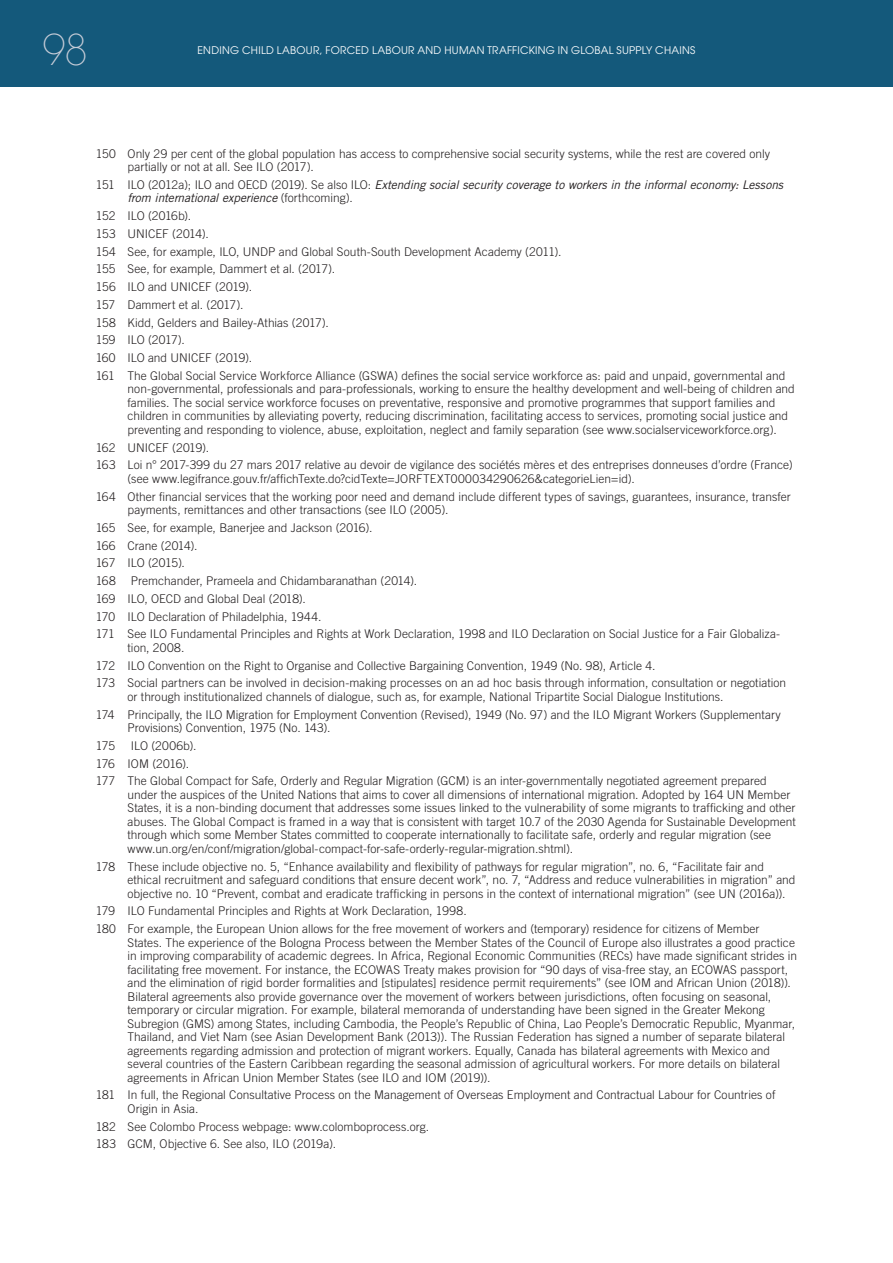
<style>
.page{position:relative;width:893px;height:1263px;background:#fff}
.page>*{position:absolute;margin:0;border:0;box-sizing:border-box;transform-origin:0 0}
.t1{font:200 42px "Avant Garde";color:#c7cdd8}
.note_bas_de_page{font:300 12px/13.5px "Trade Gothic LT Std";color:#231f20}
.note_bas_de_page-2{font:italic 12px/13.5px "Trade Gothic LT Std";letter-spacing:-.01em;color:#231f20}
.t2{font:10.5px "Avant Garde";letter-spacing:.025em;color:#fff}
.s1{font-weight:300;font-style:normal}
</style>
<div class="page">
<div style="left:0;top:0;width:893px;height:87px;background:#14597b"></div>
<h1 class="t1" style="left:43px;top:25px;width:47px">98</h1>
<p class="t2" style="left:198px;top:44px;width:499px">ENDING CHILD LABOUR, FORCED LABOUR AND HUMAN TRAFFICKING IN GLOBAL SUPPLY CHAINS</p>
<p class="note_bas_de_page" style="left:96px;top:146px;width:22px">150</p>
<p class="note_bas_de_page" style="left:128px;top:146px;width:644px">Only 29 per cent of the global population has access to comprehensive social security systems, while the rest are covered only partially or not at all. See ILO (2017).</p>
<p class="note_bas_de_page-2" style="left:128px;top:178px;width:657px;text-indent:-32px"><span class="s1">151 ILO (2012a); ILO and OECD (2019). Se also ILO:</span> Extending social security coverage to workers in the informal economy: Lessons from international experience <span class="s1">(forthcoming).</span></p>
<p class="note_bas_de_page" style="left:96px;top:209px;width:21px">152</p>
<p class="note_bas_de_page" style="left:128px;top:209px;width:65px">ILO (2016b).</p>
<p class="note_bas_de_page" style="left:96px;top:227px;width:22px">153</p>
<p class="note_bas_de_page" style="left:128px;top:227px;width:83px">UNICEF (2014).</p>
<p class="note_bas_de_page" style="left:96px;top:244px;width:22px">154</p>
<p class="note_bas_de_page" style="left:128px;top:244px;width:435px">See, for example, ILO, UNDP and Global South-South Development Academy (2011).</p>
<p class="note_bas_de_page" style="left:96px;top:262px;width:21px">155</p>
<p class="note_bas_de_page" style="left:128px;top:262px;width:209px">See, for example, Dammert et al. (2017).</p>
<p class="note_bas_de_page" style="left:96px;top:280px;width:21px">156</p>
<p class="note_bas_de_page" style="left:128px;top:280px;width:126px">ILO and UNICEF (2019).</p>
<p class="note_bas_de_page" style="left:96px;top:298px;width:21px">157</p>
<p class="note_bas_de_page" style="left:128px;top:298px;width:117px">Dammert et al. (2017).</p>
<p class="note_bas_de_page" style="left:96px;top:315px;width:22px">158</p>
<p class="note_bas_de_page" style="left:128px;top:315px;width:203px">Kidd, Gelders and Bailey-Athias (2017).</p>
<p class="note_bas_de_page" style="left:96px;top:333px;width:21px">159</p>
<p class="note_bas_de_page" style="left:128px;top:333px;width:59px">ILO (2017).</p>
<p class="note_bas_de_page" style="left:96px;top:351px;width:21px">160</p>
<p class="note_bas_de_page" style="left:128px;top:351px;width:126px">ILO and UNICEF (2019).</p>
<p class="note_bas_de_page" style="left:96px;top:369px;width:21px">161</p>
<p class="note_bas_de_page" style="left:128px;top:369px;width:669px">The Global Social Service Workforce Alliance (GSWA) defines the social service workforce as: paid and unpaid, governmental and non-governmental, professionals and para-professionals, working to ensure the healthy development and well-being of children and families. The social service workforce focuses on preventative, responsive and promotive programmes that support families and children in communities by alleviating poverty, reducing discrimination, facilitating access to services, promoting social justice and preventing and responding to violence, abuse, exploitation, neglect and family separation (see www.socialserviceworkforce.org).</p>
<p class="note_bas_de_page" style="left:96px;top:440px;width:21px">162</p>
<p class="note_bas_de_page" style="left:128px;top:440px;width:83px">UNICEF (2019).</p>
<p class="note_bas_de_page" style="left:96px;top:458px;width:22px">163</p>
<p class="note_bas_de_page" style="left:128px;top:458px;width:667px">Loi n° 2017-399 du 27 mars 2017 relative au devoir de vigilance des sociétés mères et des entreprises donneuses d’ordre (France) (see www.legifrance.gouv.fr/affichTexte.do?cidTexte=JORFTEXT000034290626&amp;categorieLien=id).</p>
<p class="note_bas_de_page" style="left:96px;top:489px;width:22px">164</p>
<p class="note_bas_de_page" style="left:128px;top:489px;width:665px">Other financial services that the working poor need and demand include different types of savings, guarantees, insurance, transfer payments, remittances and other transactions (see ILO (2005).</p>
<p class="note_bas_de_page" style="left:96px;top:521px;width:21px">165</p>
<p class="note_bas_de_page" style="left:128px;top:521px;width:246px">See, for example, Banerjee and Jackson (2016).</p>
<p class="note_bas_de_page" style="left:96px;top:538px;width:21px">166</p>
<p class="note_bas_de_page" style="left:128px;top:538px;width:71px">Crane (2014).</p>
<p class="note_bas_de_page" style="left:96px;top:556px;width:21px">167</p>
<p class="note_bas_de_page" style="left:128px;top:556px;width:59px">ILO (2015).</p>
<p class="note_bas_de_page" style="left:96px;top:574px;width:22px">168</p>
<p class="note_bas_de_page" style="left:131px;top:574px;width:288px">Premchander, Prameela and Chidambaranathan (2014).</p>
<p class="note_bas_de_page" style="left:96px;top:592px;width:21px">169</p>
<p class="note_bas_de_page" style="left:128px;top:592px;width:180px">ILO, OECD and Global Deal (2018).</p>
<p class="note_bas_de_page" style="left:96px;top:609px;width:21px">170</p>
<p class="note_bas_de_page" style="left:128px;top:609px;width:195px">ILO Declaration of Philadelphia, 1944.</p>
<p class="note_bas_de_page" style="left:96px;top:627px;width:21px">171</p>
<p class="note_bas_de_page" style="left:128px;top:627px;width:654px">See ILO Fundamental Principles and Rights at Work Declaration, 1998 and ILO Declaration on Social Justice for a Fair Globaliza&shy;tion, 2008.</p>
<p class="note_bas_de_page" style="left:96px;top:658px;width:21px">172</p>
<p class="note_bas_de_page" style="left:128px;top:658px;width:529px">ILO Convention on the Right to Organise and Collective Bargaining Convention, 1949 (No. 98), Article 4.</p>
<p class="note_bas_de_page" style="left:96px;top:676px;width:21px">173</p>
<p class="note_bas_de_page" style="left:128px;top:676px;width:660px">Social partners can be involved in decision-making processes on an ad hoc basis through information, consultation or negotiation or through institutionalized channels of dialogue, such as, for example, National Tripartite Social Dialogue Institutions.</p>
<p class="note_bas_de_page" style="left:96px;top:707px;width:20px">174</p>
<p class="note_bas_de_page" style="left:128px;top:707px;width:655px">Principally, the ILO Migration for Employment Convention (Revised), 1949 (No. 97) and the ILO Migrant Workers (Supplementary<br>Provisions) Convention, 1975 (No. 143).</p>
<p class="note_bas_de_page" style="left:96px;top:739px;width:21px">175</p>
<p class="note_bas_de_page" style="left:131px;top:739px;width:67px">ILO (2006b).</p>
<p class="note_bas_de_page" style="left:96px;top:756px;width:21px">176</p>
<p class="note_bas_de_page" style="left:128px;top:756px;width:63px">IOM (2016).</p>
<p class="note_bas_de_page" style="left:96px;top:774px;width:21px">177</p>
<p class="note_bas_de_page" style="left:128px;top:774px;width:670px">The Global Compact for Safe, Orderly and Regular Migration (GCM) is an inter-governmentally negotiated agreement prepared under the auspices of the United Nations that aims to cover all dimensions of international migration. Adopted by 164 UN Member States, it is a non-binding document that addresses some issues linked to the vulnerability of some migrants to trafficking and other abuses. The Global Compact is framed in a way that is consistent with target 10.7 of the 2030 Agenda for Sustainable Development through which some Member States committed to cooperate internationally to facilitate safe, orderly and regular migration (see www.un.org/en/conf/migration/global-compact-for-safe-orderly-regular-migration.shtml).</p>
<p class="note_bas_de_page" style="left:96px;top:859px;width:21px">178</p>
<p class="note_bas_de_page" style="left:128px;top:859px;width:669px">These include objective no. 5, “Enhance availability and flexibility of pathways for regular migration”, no. 6, “Facilitate fair and ethical recruitment and safeguard conditions that ensure decent work”, no. 7, “Address and reduce vulnerabilities in migration” and objective no. 10 “Prevent, combat and eradicate trafficking in persons in the context of international migration” (see UN (2016a)).</p>
<p class="note_bas_de_page" style="left:96px;top:904px;width:21px">179</p>
<p class="note_bas_de_page" style="left:128px;top:904px;width:341px">ILO Fundamental Principles and Rights at Work Declaration, 1998.</p>
<p class="note_bas_de_page" style="left:96px;top:922px;width:22px">180</p>
<p class="note_bas_de_page" style="left:128px;top:922px;width:671px">For example, the European Union allows for the free movement of workers and (temporary) residence for citizens of Member States. The experience of the Bologna Process between the Member States of the Council of Europe also illustrates a good practice in improving comparability of academic degrees. In Africa, Regional Economic Communities (RECs) have made significant strides in facilitating free movement. For instance, the ECOWAS Treaty makes provision for “90 days of visa-free stay, an ECOWAS passport, and the elimination of rigid border formalities and [stipulates] residence permit requirements” (see IOM and African Union (2018)).<br>Bilateral agreements also provide governance over the movement of workers between jurisdictions, often focusing on seasonal, temporary or circular migration. For example, bilateral memoranda of understanding have been signed in the Greater Mekong Subregion (GMS) among States, including Cambodia, the People’s Republic of China, Lao People’s Democratic Republic, Myanmar, Thailand, and Viet Nam (see Asian Development Bank (2013)). The Russian Federation has signed a number of separate bilateral agreements regarding admission and protection of migrant workers. Equally, Canada has bilateral agreements with Mexico and several countries of the Eastern Caribbean regarding the seasonal admission of agricultural workers. For more details on bilateral agreements in African Union Member States (see ILO and IOM (2019)).</p>
<p class="note_bas_de_page" style="left:96px;top:1088px;width:21px">181</p>
<p class="note_bas_de_page" style="left:128px;top:1088px;width:649px">In full, the Regional Consultative Process on the Management of Overseas Employment and Contractual Labour for Countries of<br>Origin in Asia.</p>
<p class="note_bas_de_page" style="left:96px;top:1119px;width:22px">182</p>
<p class="note_bas_de_page" style="left:128px;top:1119px;width:303px">See Colombo Process webpage: www.colomboprocess.org.</p>
<p class="note_bas_de_page" style="left:96px;top:1137px;width:22px">183</p>
<p class="note_bas_de_page" style="left:128px;top:1137px;width:210px">GCM, Objective 6. See also, ILO (2019a).</p>
</div>
